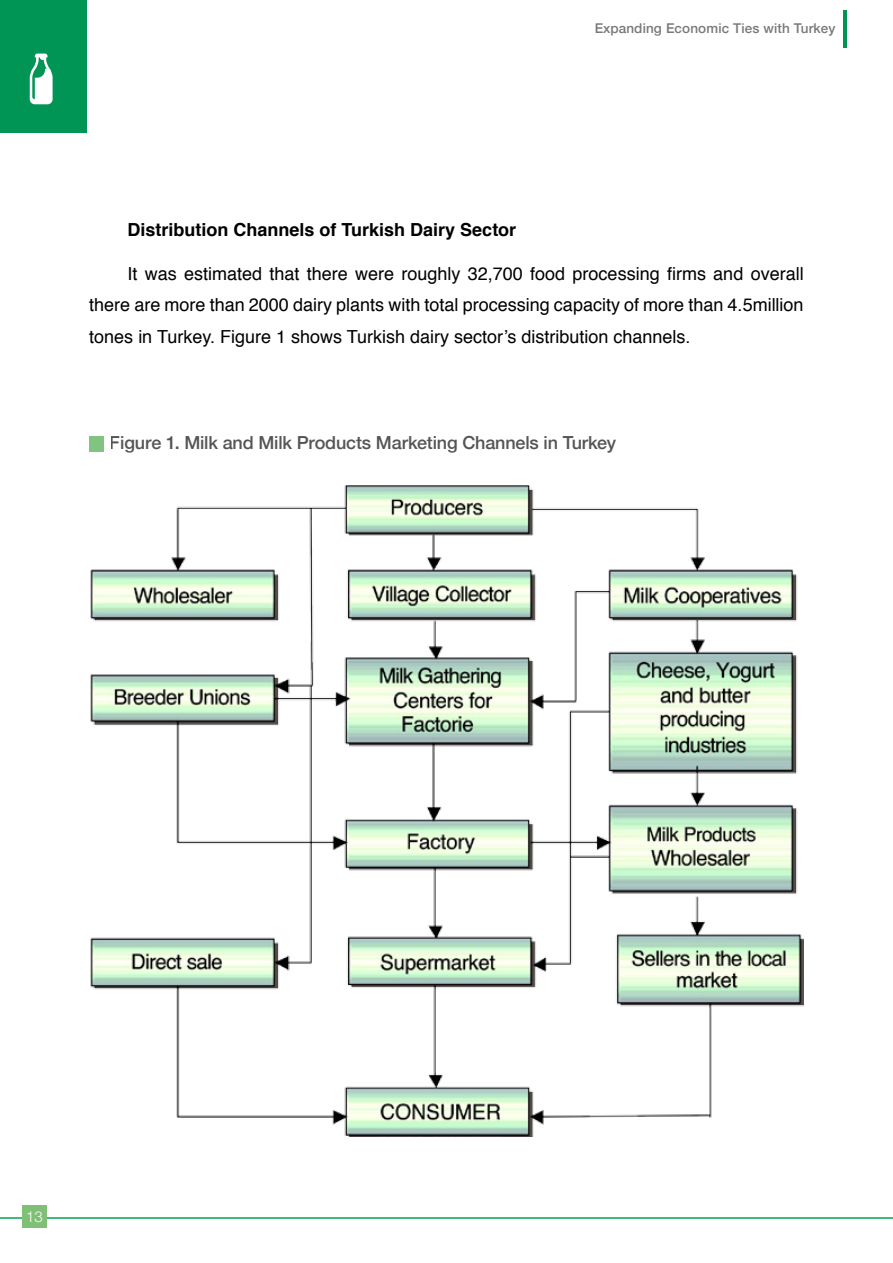
<style>
.page{position:relative;width:893px;height:1263px;background:#fff}
.page>*{position:absolute;margin:0;border:0;box-sizing:border-box;transform-origin:0 0}
.t1{font:18px/31.5px "Helvetica";color:#000;text-align:justify}
.t2{font:500 18px "Helvetica Neue";letter-spacing:-.01em;color:#1c1c1c}
.t3{font:700 18px "Helvetica";color:#000}
.t4{font:300 15px "Helvetica Neue";color:#fff}
.t5{font:500 13.5px "Helvetica Neue";letter-spacing:.01em;color:#000}
</style>
<div class="page">
<div style="left:0;top:0;width:87px;height:133px;background:#009554"></div>
<hr style="left:843px;top:10px;width:3px;height:38px;background:#009554">
<hr style="left:0;top:1216px;width:893px;height:2px;background:#00a651">
<div style="left:22px;top:1205px;width:24px;height:23px;background:#80bf76"></div>
<svg style="left:30px;top:54px;width:23px;height:50px"></svg>
<img style="left:90px;top:485px;width:714px;height:652px">
<div style="left:89px;top:436px;width:15px;height:16px;background:#7fc57f"></div>
<p class="t5" style="left:594px;top:18px;width:243px">Expanding Economic Ties with Turkey</p>
<p class="t3" style="left:128px;top:215px;width:390px">Distribution Channels of Turkish Dairy Sector</p>
<p class="t1" style="left:89px;top:258px;width:716px;text-indent:38px">It was estimated that there were roughly 32,700 food processing firms and overall there are more than 2000 dairy plants with total processing capacity of more than 4.5million tones in Turkey. Figure 1 shows Turkish dairy sector’s distribution channels.</p>
<p class="t2" style="left:110px;top:428px;width:508px">Figure 1. Milk and Milk Products Marketing Channels in Turkey</p>
<p class="t4" style="left:26px;top:1205px;width:18px">13</p>
</div>
